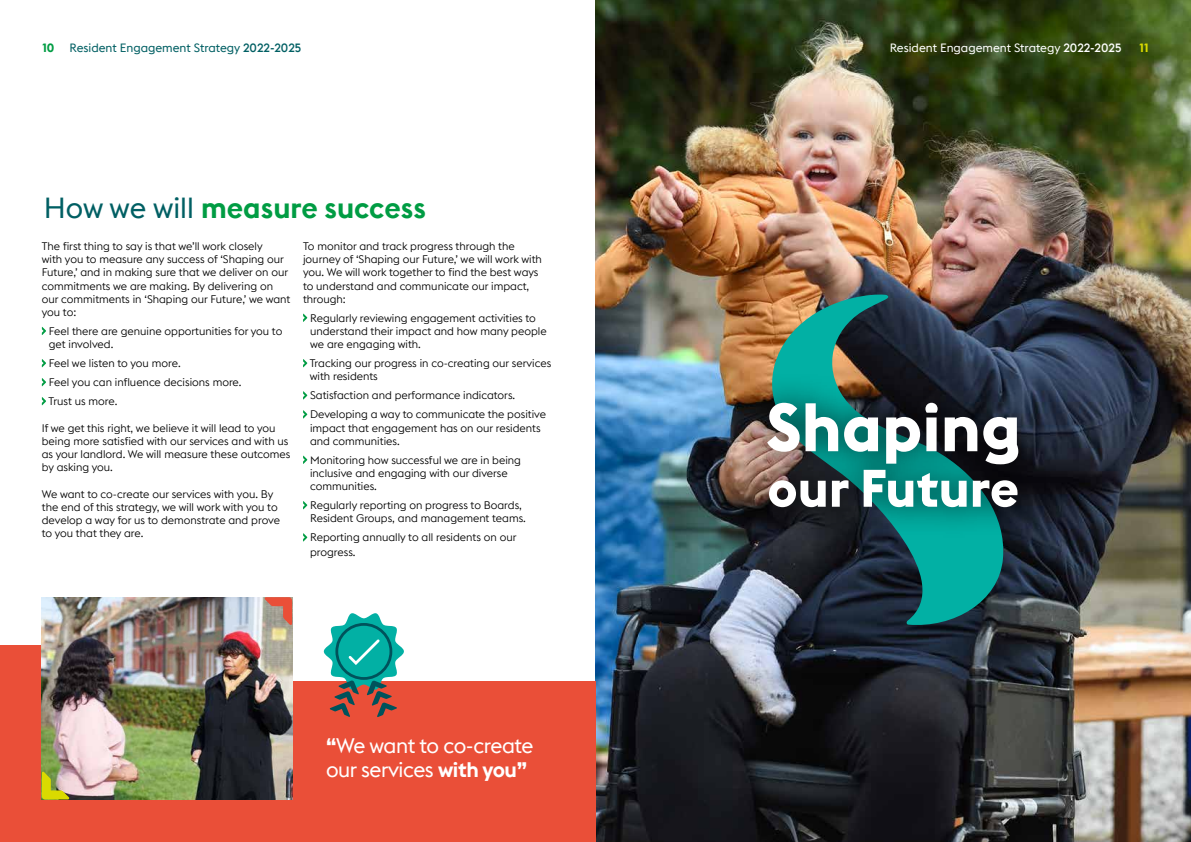
<style>
.page{position:relative;width:1191px;height:842px;background:#fff}
.page>*{position:absolute;margin:0;border:0;box-sizing:border-box;transform-origin:0 0}
.t1{font:700 67.5px "Euclid Flex B";color:#fff}
.t2{font:700 52px "Euclid Flex B";color:#fff}
.t3{font:600 29px "Euclid Flex B";color:#009c43}
.t4{font:21px/24px "Euclid Flex B";letter-spacing:-.02em;color:#fff}
.t5{font:12px "Euclid Flex B";color:#005f63}
.t6{font:12px "Euclid Flex B";color:#fff}
.t7{font:700 12px "Euclid Flex B";color:#dada00}
.t8{font:300 11px/13.2px "Euclid Flex B";color:#000}
.s1{font-weight:700;color:#009c43}
.s2{font-weight:500}
.s3{font-weight:400;color:#005f63}
.s4{font-weight:700}
.s5{font-weight:600}
</style>
<div class="page">
<img style="left:595px;top:0;width:596px;height:842px">
<div style="left:0;top:645px;width:272px;height:135px;background:#ea4f38"></div>
<svg style="left:42px;top:327px;width:4px;height:8px"></svg>
<svg style="left:42px;top:359px;width:4px;height:8px"></svg>
<svg style="left:42px;top:378px;width:4px;height:8px"></svg>
<svg style="left:42px;top:397px;width:4px;height:8px"></svg>
<svg style="left:303px;top:314px;width:4px;height:8px"></svg>
<svg style="left:303px;top:359px;width:4px;height:8px"></svg>
<svg style="left:303px;top:391px;width:4px;height:9px"></svg>
<svg style="left:303px;top:410px;width:4px;height:9px"></svg>
<svg style="left:303px;top:456px;width:4px;height:8px"></svg>
<svg style="left:303px;top:501px;width:4px;height:8px"></svg>
<svg style="left:303px;top:533px;width:4px;height:9px"></svg>
<div style="left:0;top:682px;width:595px;height:160px;background:#ea4f38"></div>
<img style="left:42px;top:597px;width:250px;height:202px">
<svg style="left:264px;top:597px;width:28px;height:28px"></svg>
<svg style="left:42px;top:771px;width:28px;height:28px"></svg>
<svg style="left:766px;top:294px;width:240px;height:334px;background:#2e585a"></svg>
<div style="left:739px;top:373px;width:309px;height:164px;background:#000;opacity:.75"></div>
<svg style="left:324px;top:613px;width:80px;height:104px"></svg>
<p class="t5" style="left:43px;top:41px;width:260px"><span class="s1">10</span> Resident Engagement Strategy <span class="s2">2022-2025</span></p>
<p class="t6" style="left:889px;top:41px;width:233px">Resident Engagement Strategy <span class="s2">2022-2025</span></p>
<p class="t7" style="left:1139px;top:40px;width:10px">11</p>
<h2 class="t3" style="left:44px;top:190px;width:384px"><span class="s3">How we will</span> measure success</h2>
<p class="t8" style="left:42px;top:240px;width:250px">The first thing to say is that we’ll work closely<br>with you to measure any success of ‘Shaping our Future,’ and in making sure that we deliver on our commitments we are making. By delivering on our commitments in ‘Shaping our Future,’ we want you to:</p>
<p class="t8" style="left:49px;top:325px;width:235px">Feel there are genuine opportunities for you to get involved.</p>
<p class="t8" style="left:48px;top:354px;width:194px;line-height:19px">Feel we listen to you more.<br>Feel you can influence decisions more.<br>Trust us more.</p>
<p class="t8" style="left:42px;top:421px;width:250px">If we get this right, we believe it will lead to you being more satisfied with our services and with us as your landlord. We will measure these outcomes by asking you.</p>
<p class="t8" style="left:42px;top:487px;width:240px">We want to co-create our services with you. By the end of this strategy, we will work with you to develop a way for us to demonstrate and prove to you that they are.</p>
<p class="t8" style="left:303px;top:240px;width:240px">To monitor and track progress through the journey of ‘Shaping our Future,’ we will work with you. We will work together to find the best ways to understand and communicate our impact, through:</p>
<p class="t8" style="left:310px;top:312px;width:238px">Regularly reviewing engagement activities to understand their impact and how many people we are engaging with.</p>
<p class="t8" style="left:310px;top:357px;width:243px">Tracking our progress in co-creating our services with residents</p>
<p class="t8" style="left:310px;top:386px;width:237px;line-height:19px">Satisfaction and performance indicators.<br>Developing a way to communicate the positive</p>
<p class="t8" style="left:310px;top:421px;width:232px">impact that engagement has on our residents and communities.</p>
<p class="t8" style="left:310px;top:454px;width:212px">Monitoring how successful we are in being inclusive and engaging with our diverse communities.</p>
<p class="t8" style="left:310px;top:499px;width:217px">Regularly reporting on progress to Boards,<br>Resident Groups, and management teams.</p>
<p class="t8" style="left:310px;top:531px;width:208px;line-height:14.4px">Reporting annually to all residents on our progress.</p>
<h3 class="t4" style="left:326px;top:733px;width:209px"><span class="s4">“</span>We want to co-create our services <span class="s5">with you</span><span class="s4">”</span></h3>
<h1 class="t1" style="left:765px;top:384px;width:257px">Shaping</h1>
<h2 class="t2" style="left:767px;top:455px;width:253px">our Future</h2>
</div>
